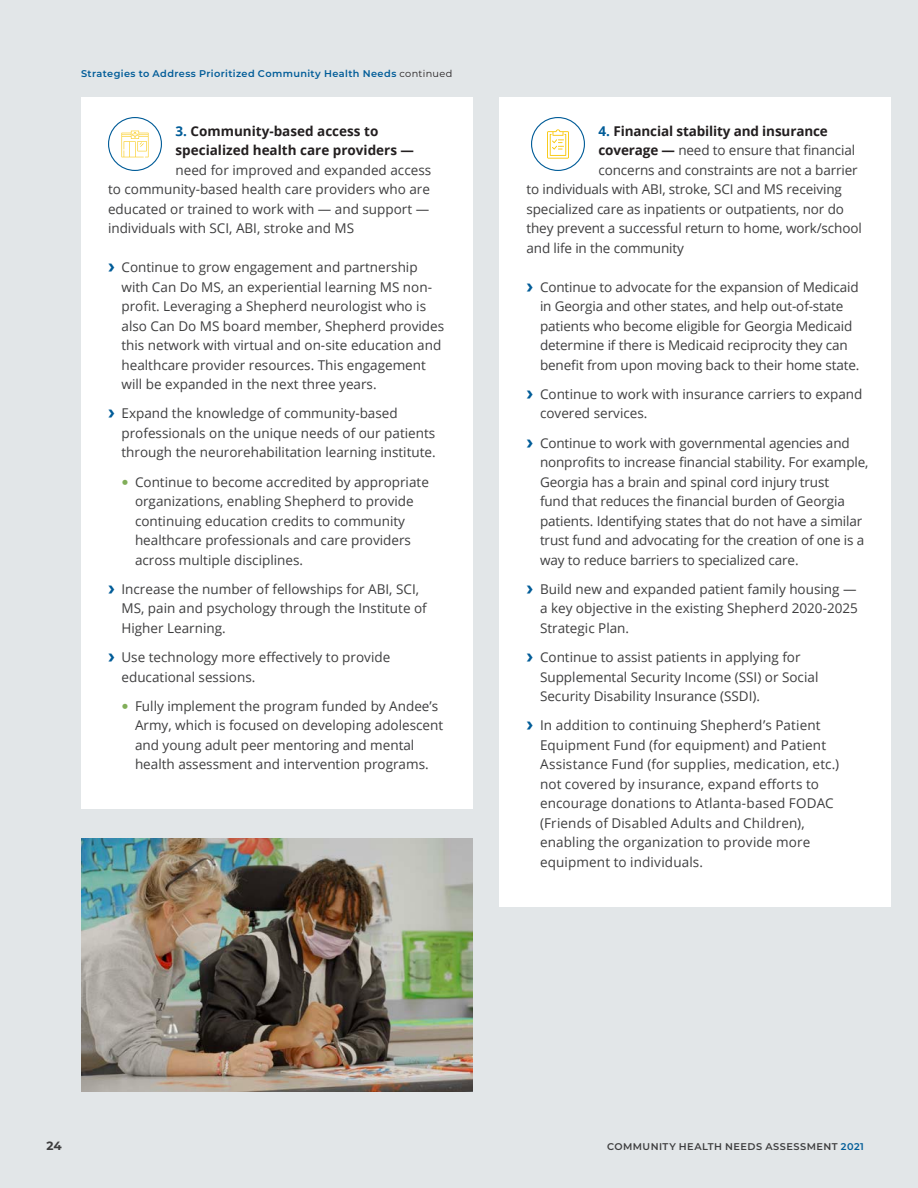
<style>
.page{position:relative;width:918px;height:1188px;background:#e2e6e8}
.page>*{position:absolute;margin:0;border:0;box-sizing:border-box;transform-origin:0 0}
.t1{font:13.5px/19.5px "Open Sans";color:#3e3e3f}
.t2{font:700 13.5px "Open Sans";color:#231f20}
.t3{font:700 12px "Montserrat";color:#3e3e3f}
.footer_-_website{font:600 9.75px "Montserrat";letter-spacing:.04em;color:#005c98}
.t4{font:600 9.75px "Montserrat";letter-spacing:.045em;color:#3e3e3f}
.s1{font-weight:400;color:#231f20}
.s2{color:#005c98}
.s3{font-family:"Montserrat";font-weight:700;font-size:20.25px;color:#005c98}
.s4{font-family:"Montserrat";font-weight:700;font-size:20.25px;color:#81ae59}
.s5{font-weight:700;color:#231f20}
</style>
<div class="page">
<div style="left:81px;top:98px;width:391px;height:711px;background:#fff"></div>
<div style="left:500px;top:98px;width:391px;height:809px;background:#fff"></div>
<img style="left:81px;top:838px;width:391px;height:254px">
<svg style="left:108px;top:117px;width:54px;height:54px"></svg>
<svg style="left:531px;top:117px;width:54px;height:54px"></svg>
<p class="footer_-_website" style="left:81px;top:67px;width:373px">Strategies to Address Prioritized Community Health Needs <span class="s1">continued</span></p>
<p class="t2" style="left:176px;top:121px;width:204px"><span class="s2">3.</span> Community-based access to</p>
<p class="t2" style="left:176px;top:141px;width:240px">specialized health care providers —</p>
<p class="t1" style="left:176px;top:160px;width:257px">need for improved and expanded access</p>
<p class="t1" style="left:108px;top:179px;width:323px">to community-based health care providers who are</p>
<p class="t1" style="left:108px;top:199px;width:323px">educated or trained to work with — and support —</p>
<p class="t1" style="left:108px;top:218px;width:248px">individuals with SCI, ABI, stroke and MS</p>
<p class="t1" style="left:122px;top:257px;width:324px;text-indent:-14px"><span class="s3">›</span> Continue to grow engagement and partnership with Can Do MS, an experiential learning MS non&shy;profit. Leveraging a Shepherd neurologist who is also Can Do MS board member, Shepherd provides this network with virtual and on-site education and healthcare provider resources. This engagement will be expanded in the next three years.</p>
<p class="t1" style="left:122px;top:403px;width:316px;text-indent:-14px"><span class="s3">›</span> Expand the knowledge of community-based professionals on the unique needs of our patients through the neurorehabilitation learning institute.</p>
<p class="t1" style="left:135px;top:472px;width:295px;text-indent:-14px"><span class="s4">•</span> Continue to become accredited by appropriate organizations, enabling Shepherd to provide continuing education credits to community healthcare professionals and care providers across multiple disciplines.</p>
<p class="t1" style="left:122px;top:579px;width:307px;text-indent:-14px"><span class="s3">›</span> Increase the number of fellowships for ABI, SCI,<br>MS, pain and psychology through the Institute of<br>Higher Learning.</p>
<p class="t1" style="left:122px;top:647px;width:270px;text-indent:-14px"><span class="s3">›</span> Use technology more effectively to provide educational sessions.</p>
<p class="t1" style="left:135px;top:696px;width:310px;text-indent:-14px"><span class="s4">•</span> Fully implement the program funded by Andee’s Army, which is focused on developing adolescent and young adult peer mentoring and mental health assessment and intervention programs.</p>
<p class="t2" style="left:598px;top:121px;width:231px"><span class="s2">4.</span> Financial stability and insurance</p>
<p class="t1" style="left:598px;top:140px;width:258px"><span class="s5">coverage —</span> need to ensure that financial</p>
<p class="t1" style="left:598px;top:160px;width:261px">concerns and constraints are not a barrier</p>
<p class="t1" style="left:526px;top:179px;width:317px">to individuals with ABI, stroke, SCI and MS receiving</p>
<p class="t1" style="left:526px;top:199px;width:319px">specialized care as inpatients or outpatients, nor do</p>
<p class="t1" style="left:526px;top:218px;width:337px">they prevent a successful return to home, work/school</p>
<p class="t1" style="left:526px;top:238px;width:159px">and life in the community</p>
<p class="t1" style="left:540px;top:277px;width:321px;text-indent:-14px"><span class="s3">›</span> Continue to advocate for the expansion of Medicaid in Georgia and other states, and help out-of-state patients who become eligible for Georgia Medicaid determine if there is Medicaid reciprocity they can benefit from upon moving back to their home state.</p>
<p class="t1" style="left:540px;top:384px;width:324px;text-indent:-14px"><span class="s3">›</span> Continue to work with insurance carriers to expand covered services.</p>
<p class="t1" style="left:540px;top:433px;width:330px;text-indent:-14px"><span class="s3">›</span> Continue to work with governmental agencies and nonprofits to increase financial stability. For example, Georgia has a brain and spinal cord injury trust<br>fund that reduces the financial burden of Georgia patients. Identifying states that do not have a similar trust fund and advocating for the creation of one is a way to reduce barriers to specialized care.</p>
<p class="t1" style="left:540px;top:579px;width:319px;text-align:justify;text-indent:-14px"><span class="s3">›</span> Build new and expanded patient family housing — a key objective in the existing Shepherd 2020-2025<br>Strategic Plan.</p>
<p class="t1" style="left:540px;top:647px;width:280px;text-indent:-14px"><span class="s3">›</span> Continue to assist patients in applying for<br>Supplemental Security Income (SSI) or Social<br>Security Disability Insurance (SSDI).</p>
<p class="t1" style="left:540px;top:715px;width:301px;text-indent:-14px"><span class="s3">›</span> In addition to continuing Shepherd’s Patient Equipment Fund (for equipment) and Patient Assistance Fund (for supplies, medication, etc.) not covered by insurance, expand efforts to encourage donations to Atlanta-based FODAC (Friends of Disabled Adults and Children), enabling the organization to provide more equipment to individuals.</p>
<p class="t3" style="left:46px;top:1137px;width:17px">24</p>
<p class="t4" style="left:607px;top:1140px;width:258px">COMMUNITY HEALTH NEEDS ASSESSMENT <span class="s2">2021</span></p>
</div>
